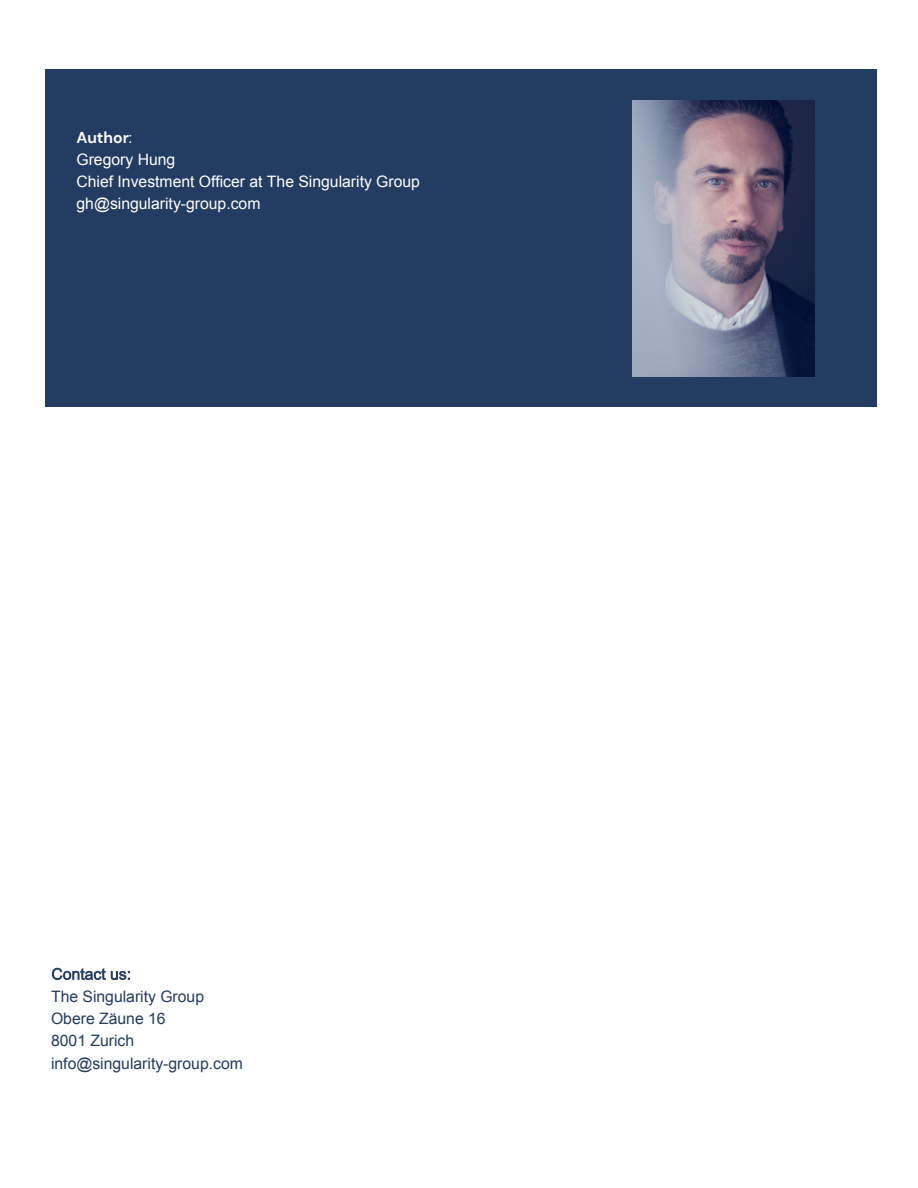
<style>
.page{position:relative;width:918px;height:1188px;background:#fff}
.page>*{position:absolute;margin:0;border:0;box-sizing:border-box;transform-origin:0 0}
.t1{font:15.75px/21.9px "Arial";color:#fff}
.t2{font:15.75px/22.2px "Arial";color:#233c62}
.t3{font:700 15.75px "DM Sans";color:#fff}
.s1{font-weight:400}
</style>
<div class="page">
<div style="left:46px;top:70px;width:831px;height:337px;background:#233c62"></div>
<svg style="left:52px;top:968px;width:78px;height:12px"></svg>
<img style="left:632px;top:100px;width:182px;height:277px">
<p class="t3" style="left:76px;top:128px;width:57px">Author<span class="s1">:</span></p>
<p class="t1" style="left:76px;top:149px;width:345px">Gregory Hung<br>Chief Investment Officer at The Singularity Group gh@singularity-group.com</p>
<p class="t2" style="left:51px;top:986px;width:193px">The Singularity Group<br>Obere Zäune 16<br>8001 Zurich info@singularity-group.com</p>
</div>
